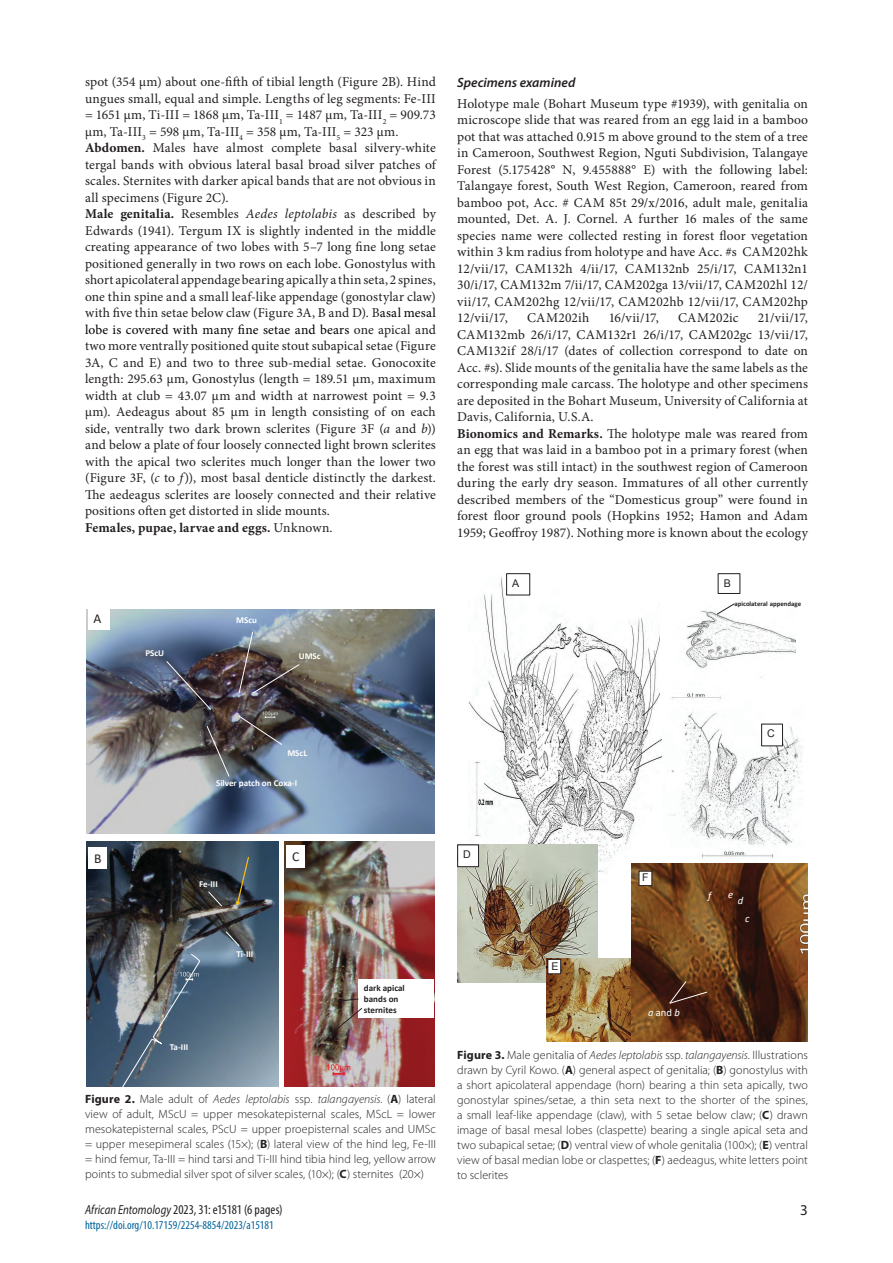
<style>
.page{position:relative;width:893px;height:1263px;background:#fff}
.page>*{position:absolute;margin:0;border:0;box-sizing:border-box;transform-origin:0 0}
.t1{font:15px "Myriad Pro";color:#231f20}
.t2{font:13.65px "Calibri";color:#231f20}
.t3{font:13.5px/16.5px "Minion Pro";letter-spacing:.01em;color:#231f20}
.t4{font:condensed 13.5px "Myriad Pro";letter-spacing:-.01em;color:#231f20}
.t5{font:italic 600 13.5px "Myriad Pro";color:#231f20}
.t6{font:300 12px/15px "Myriad Pro";letter-spacing:.005em;color:#231f20;text-align:justify}
.t7{font:condensed 12px "Myriad Pro";color:#01629a}
.t8{font:10.65px "Arial";color:#231f20}
.t9{font:10.65px "Calibri";color:#fff}
.t10{font:italic 10.65px "Calibri";color:#fff}
.t11{font:700 9.15px "Calibri";color:#fff}
.t12{font:700 9.15px/10.9px "Calibri";color:#231f20}
.t13{font:700 6.75px "Calibri";color:#231f20}
.s1{font-weight:700}
.s2{font-style:italic}
.s3{color:#020304}
.s4{font-style:italic;font-stretch:normal;font-size:13.05px}
</style>
<div class="page">
<img style="left:284px;top:841px;width:150px;height:245px">
<div style="left:287px;top:845px;width:18px;height:23px;background:#fff"></div>
<div style="left:358px;top:980px;width:76px;height:38px;background:#fff"></div>
<svg style="left:332px;top:1008px;width:30px;height:25px"></svg>
<svg style="left:337px;top:998px;width:22px;height:4px"></svg>
<img style="left:87px;top:841px;width:192px;height:245px">
<div style="left:89px;top:847px;width:18px;height:22px;background:#fff"></div>
<svg style="left:236px;top:857px;width:13px;height:49px"></svg>
<img style="left:95px;top:954px;width:105px;height:132px">
<svg style="left:208px;top:891px;width:14px;height:16px"></svg>
<svg style="left:226px;top:931px;width:14px;height:15px"></svg>
<img style="left:87px;top:609px;width:347px;height:225px">
<div style="left:88px;top:609px;width:21px;height:20px;background:#fff"></div>
<svg style="left:239px;top:716px;width:43px;height:29px"></svg>
<img style="left:239px;top:632px;width:61px;height:62px">
<img style="left:166px;top:661px;width:45px;height:49px">
<svg style="left:207px;top:725px;width:23px;height:52px"></svg>
<img style="left:468px;top:573px;width:194px;height:312px">
<div style="left:507px;top:574px;width:23px;height:21px;background:#fff"></div>
<div style="left:506px;top:573px;width:24px;height:22px;border:1px solid #231f20"></div>
<img style="left:671px;top:712px;width:131px;height:146px">
<div style="left:762px;top:724px;width:20px;height:22px;background:#fff"></div>
<div style="left:761px;top:724px;width:22px;height:22px;border:1px solid #231f20"></div>
<img style="left:660px;top:597px;width:135px;height:110px">
<div style="left:718px;top:573px;width:22px;height:21px;border:1px solid #231f20"></div>
<svg style="left:716px;top:603px;width:19px;height:12px"></svg>
<img style="left:457px;top:845px;width:141px;height:137px">
<div style="left:458px;top:845px;width:21px;height:22px;background:#fff"></div>
<div style="left:457px;top:845px;width:22px;height:22px;border:1px solid #231f20"></div>
<img style="left:547px;top:958px;width:83px;height:84px">
<div style="left:548px;top:959px;width:13px;height:15px;background:#fff"></div>
<div style="left:548px;top:959px;width:13px;height:15px;border:1px solid #231f20"></div>
<img style="left:632px;top:863px;width:176px;height:179px">
<div style="left:639px;top:871px;width:13px;height:14px;background:#fff"></div>
<div style="left:639px;top:871px;width:13px;height:15px;border:1px solid #231f20"></div>
<svg style="left:669px;top:981px;width:38px;height:23px"></svg>
<p class="t3" style="left:85px;top:74px;width:352px">spot (354 µm) about one-fifth of tibial length (Figure 2B). Hind ungues small, equal and simple. Lengths of leg segments: Fe-III = 1651 µm, Ti-III = 1868 µm, Ta-III<sub>1</sub> = 1487 µm, Ta-III<sub>2</sub> = 909.73 µm, Ta-III<sub>3</sub> = 598 µm, Ta-III<sub>4</sub> = 358 µm, Ta-III<sub>5</sub> = 323 µm.<br><span class="s1">Abdomen.</span> Males have almost complete basal silvery-white tergal bands with obvious lateral basal broad silver patches of scales. Sternites with darker apical bands that are not obvious in all specimens (Figure 2C).<br><span class="s1">Male genitalia.</span> Resembles <span class="s2">Aedes leptolabis</span> as described by Edwards (1941). Tergum IX is slightly indented in the middle creating appearance of two lobes with 5–7 long fine long setae positioned generally in two rows on each lobe. Gonostylus with short apicolateral appendage bearing apically a thin seta, 2 spines, one thin spine and a small leaf-like appendage (gonostylar claw) with five thin setae below claw (Figure 3A, B and D). B<span class="s3">asal mesal lobe is covered with many fine setae and bears</span> one apical and two more ventrally positioned quite stout subapical setae (Figure 3A, C and E) and two to three sub-medial setae. Gonocoxite length: 295.63 µm, Gonostylus (length = 189.51 µm, maximum width at club = 43.07 µm and width at narrowest point = 9.3 µm). Aedeagus about 85 µm in length consisting of on each side, ventrally two dark brown sclerites (Figure 3F (<span class="s2">a</span> and <span class="s2">b</span>)) and below a plate of four loosely connected light brown sclerites with the apical two sclerites much longer than the lower two (Figure 3F, (<span class="s2">c</span> to <span class="s2">f</span>)), most basal denticle distinctly the darkest.<br>The aedeagus sclerites are loosely connected and their relative positions often get distorted in slide mounts.<br><span class="s1">Females, pupae, larvae and eggs.</span> Unknown.</p>
<p class="t5" style="left:457px;top:73px;width:120px">Specimens examined</p>
<p class="t3" style="left:457px;top:95px;width:352px;text-align:justify">Holotype male (Bohart Museum type #1939), with genitalia on microscope slide that was reared from an egg laid in a bamboo pot that was attached 0.915 m above ground to the stem of a tree in Cameroon, Southwest Region, Nguti Subdivision, Talangaye Forest (5.175428<span class="s1">°</span> N, 9.455888° E) with the following label:<br>Talangaye forest, South West Region, Cameroon, reared from bamboo pot, Acc. # CAM 85t 29/x/2016, adult male, genitalia mounted, Det. A. J. Cornel. A further 16 males of the same species name were collected resting in forest floor vegetation within 3 km radius from holotype and have Acc. #s CAM202hk 12/vii/17, CAM132h 4/ii/17, CAM132nb 25/i/17, CAM132n1<br>30/i/17, CAM132m 7/ii/17, CAM202ga 13/vii/17, CAM202hl 12/ vii/17, CAM202hg 12/vii/17, CAM202hb 12/vii/17, CAM202hp 12/vii/17,</p>
<p class="t3" style="left:527px;top:310px;width:64px">CAM202ih</p>
<p class="t3" style="left:609px;top:310px;width:52px">16/vii/17,</p>
<p class="t3" style="left:678px;top:310px;width:62px">CAM202ic</p>
<p class="t3" style="left:457px;top:310px;width:352px;text-indent:301px">21/vii/17, CAM132mb 26/i/17, CAM132r1 26/i/17, CAM202gc 13/vii/17, CAM132if 28/i/17 (dates of collection correspond to date on Acc. #s). Slide mounts of the genitalia have the same labels as the corresponding male carcass. The holotype and other specimens are deposited in the Bohart Museum, University of California at Davis, California, U.S.A.<br><span class="s1">Bionomics and Remarks.</span> The holotype male was reared from an egg that was laid in a bamboo pot in a primary forest (when the forest was still intact) in the southwest region of Cameroon during the early dry season. Immatures of all other currently described members of the “Domesticus group” were found in forest floor ground pools (Hopkins 1952; Hamon and Adam 1959; Geoffroy 1987). Nothing more is known about the ecology</p>
<p class="t2" style="left:94px;top:609px;width:9px">A</p>
<p class="t11" style="left:236px;top:613px;width:22px">MScu</p>
<p class="t11" style="left:145px;top:647px;width:20px">PScU</p>
<p class="t11" style="left:299px;top:649px;width:23px">UMSc</p>
<p class="t8" style="left:512px;top:576px;width:9px">A</p>
<p class="t8" style="left:724px;top:576px;width:9px">B</p>
<p class="t13" style="left:735px;top:599px;width:68px">apicolateral appendage</p>
<p class="t11" style="left:287px;top:746px;width:21px">MScL</p>
<p class="t11" style="left:216px;top:776px;width:82px">Silver patch on Coxa-I</p>
<p class="t8" style="left:767px;top:726px;width:9px">C</p>
<p class="t2" style="left:94px;top:849px;width:9px">B</p>
<p class="t11" style="left:199px;top:877px;width:20px">Fe-III</p>
<p class="t11" style="left:236px;top:948px;width:18px">Ti-III</p>
<p class="t11" style="left:170px;top:1040px;width:20px">Ta-III</p>
<p class="t2" style="left:292px;top:846px;width:9px">C</p>
<p class="t12" style="left:364px;top:982px;width:42px">dark apical bands on sternites</p>
<p class="t6" style="left:85px;top:1091px;width:352px"><span class="s1">Figure 2.</span> Male adult of <span class="s2">Aedes leptolabis</span> ssp. <span class="s2">talangayensis.</span> (<span class="s1">A</span>) lateral view of adult, MScU = upper mesokatepisternal scales, MScL = lower mesokatepisternal scales, PScU = upper proepisternal scales and UMSc = upper mesepimeral scales (15×); (<span class="s1">B</span>) lateral view of the hind leg, Fe-III = hind femur, Ta-III = hind tarsi and Ti-III hind tibia hind leg, yellow arrow points to submedial silver spot of silver scales, (10×); (<span class="s1">C</span>) sternites (20×)</p>
<p class="t8" style="left:463px;top:847px;width:9px">D</p>
<p class="t8" style="left:551px;top:959px;width:9px">E</p>
<p class="t8" style="left:642px;top:871px;width:8px">F</p>
<p class="t10" style="left:708px;top:888px;width:5px">f</p>
<p class="t10" style="left:728px;top:887px;width:7px">e</p>
<p class="t10" style="left:738px;top:893px;width:7px">d</p>
<p class="t10" style="left:745px;top:911px;width:6px">c</p>
<p class="t9" style="left:648px;top:1005px;width:34px"><span class="s2">a</span> and <span class="s2">b</span></p>
<p class="t6" style="left:457px;top:1048px;width:352px"><span class="s1">Figure 3.</span> Male genitalia of <span class="s2">Aedes leptolabis</span> ssp. <span class="s2">talangayensis.</span> Illustrations drawn by Cyril Kowo. (<span class="s1">A</span>) general aspect of genitalia; (<span class="s1">B</span>) gonostylus with a short apicolateral appendage (horn) bearing a thin seta apically, two gonostylar spines/setae, a thin seta next to the shorter of the spines, a small leaf-like appendage (claw), with 5 setae below claw; (<span class="s1">C</span>) drawn image of basal mesal lobes (claspette) bearing a single apical seta and two subapical setae; (<span class="s1">D</span>) ventral view of whole genitalia (100×); (<span class="s1">E</span>) ventral view of basal median lobe or claspettes; (<span class="s1">F</span>) aedeagus, white letters point to sclerites</p>
<p class="t4" style="left:85px;top:1201px;width:199px"><span class="s4">African Entomology</span> 2023, 31: e15181 (6 pages)</p>
<p class="t1" style="left:800px;top:1200px;width:9px">3</p>
<p class="t7" style="left:85px;top:1217px;width:190px">https://doi.org/10.17159/2254-8854/2023/a15181</p>
</div>
